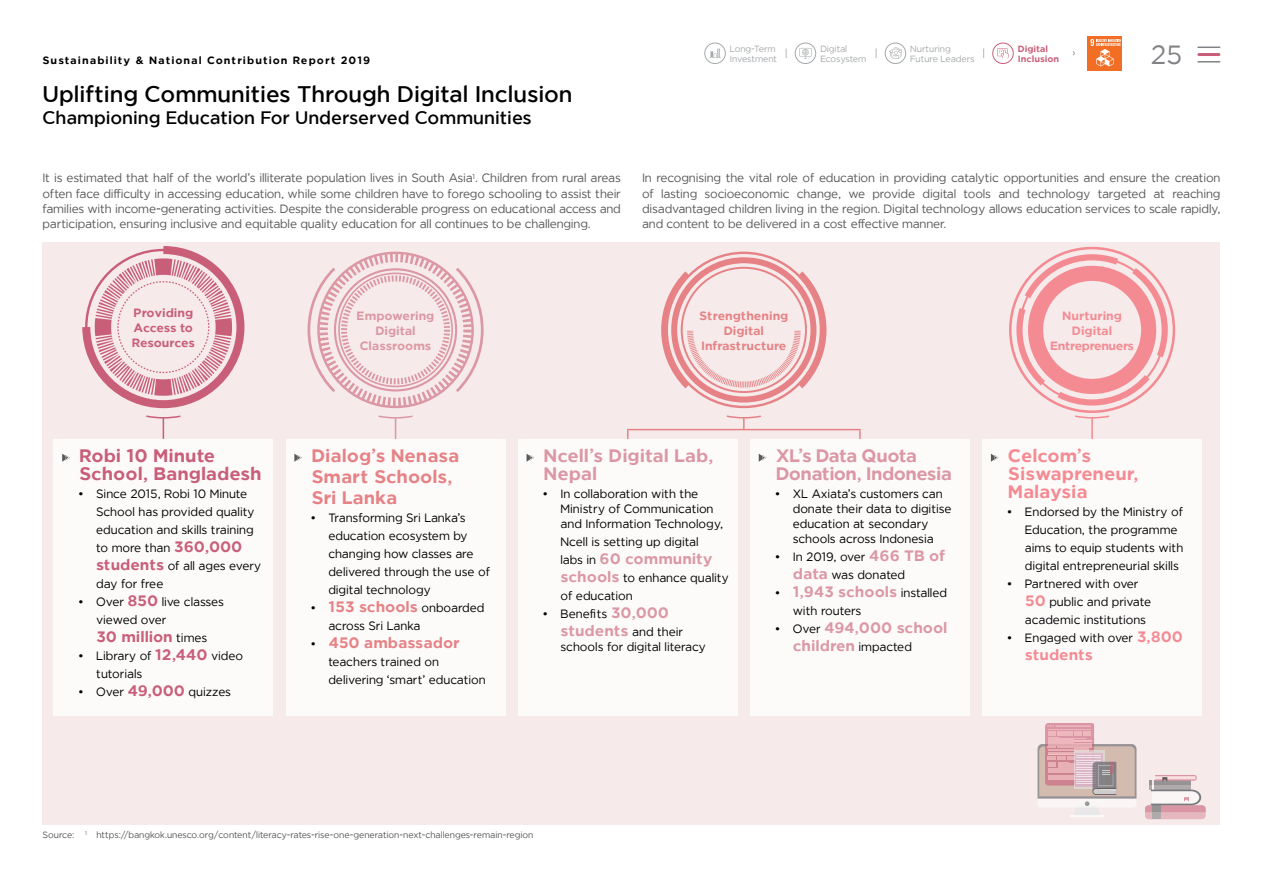
<style>
.page{position:relative;width:1263px;height:893px;background:#fff}
.page>*{position:absolute;margin:0;border:0;box-sizing:border-box;transform-origin:0 0}
.t1{font:26.25px "Axiata";color:#808285}
.t2{font:500 22.5px "Axiata";color:#000}
.t3{font:500 18px "Axiata";letter-spacing:-.005em;color:#000}
.t4{font:700 18px/21px "Axiata";color:#e68285}
.t5{font:700 18px/18px "Axiata";letter-spacing:-.03em;color:#db98a4}
.t6{font:700 18px/18px "Axiata";color:#c95e79}
.t7{font:700 18px/18px "Axiata";letter-spacing:-.005em;color:#f48b93}
.t8{font:700 18px/18px "Axiata";color:#db98a4}
.t9{font:700 15px/18px "Axiata";color:#db98a4}
.t10{font:700 15px "Axiata";color:#c95e79}
.t11{font:700 15px "Axiata";letter-spacing:-.005em;color:#e68285}
.t12{font:700 15px "Axiata";letter-spacing:-.005em;color:#f48b93}
.t13{font:12px/18px "Axiata";letter-spacing:-.005em;color:#000}
.t14{font:12px/15px "Axiata";letter-spacing:-.015em;color:#58595b;text-align:justify}
.t15{font:700 12px/15px "Axiata";letter-spacing:-.005em;color:#e68285;text-align:center}
.t16{font:700 12px/15px "Axiata";letter-spacing:-.02em;color:#f48b93;text-align:center}
.t17{font:700 12px/15px "Axiata";color:#db98a4;text-align:center}
.t18{font:700 12px/15px "Axiata";letter-spacing:-.025em;color:#c95e79}
.t19{font:700 10.5px "Axiata";letter-spacing:.1em;color:#000}
.t20{font:9px "Axiata";letter-spacing:-.005em;color:#58595b}
.t21{font:9px/10.5px "Axiata";letter-spacing:-.01em;color:#a5a9ab}
.t22{font:700 9px/10.5px "Axiata";color:#c95e79}
.s1{font-weight:700;font-size:15px;color:#c95e79}
.s2{font-weight:400;font-size:12px;color:#000}
.s3{font-weight:700;font-size:15px;color:#e68285}
.s4{font-weight:700;font-size:15px;color:#db98a4}
.s5{font-weight:700;font-size:15px;color:#f48b93}
</style>
<div class="page">
<hr style="left:1199px;top:53px;width:20px;height:3px;background:#c95e79">
<svg style="left:1198px;top:47px;width:22px;height:1px"></svg>
<hr style="left:1198px;top:61px;width:22px;height:2px;background:#808285">
<div style="left:43px;top:242px;width:1177px;height:583px;background:#f6eaea"></div>
<div style="left:1145px;top:805px;width:61px;height:14px;background:#e5b8c0;border-radius:4px"></div>
<div style="left:1152px;top:805px;width:8px;height:14px;background:#afabad"></div>
<svg style="left:1145px;top:775px;width:61px;height:37px"></svg>
<svg style="left:1037px;top:723px;width:99px;height:94px"></svg>
<div style="left:704px;top:43px;width:22px;height:21px;border:1px solid #a5a9ab;border-radius:50%"></div>
<svg style="left:709px;top:49px;width:12px;height:9px"></svg>
<div style="left:795px;top:43px;width:21px;height:21px;border:1px solid #a5a9ab;border-radius:50%"></div>
<svg style="left:799px;top:48px;width:13px;height:11px"></svg>
<div style="left:992px;top:43px;width:22px;height:21px;border:1px solid #c95e79;border-radius:50%"></div>
<svg style="left:997px;top:48px;width:11px;height:10px"></svg>
<div style="left:885px;top:43px;width:21px;height:21px;border:1px solid #a5a9ab;border-radius:50%"></div>
<svg style="left:889px;top:48px;width:13px;height:11px"></svg>
<div style="left:1088px;top:36px;width:34px;height:34px;background:#f26e24"></div>
<svg style="left:1090px;top:39px;width:31px;height:27px"></svg>
<svg style="left:661px;top:252px;width:165px;height:156px"></svg>
<svg style="left:82px;top:246px;width:163px;height:193px"></svg>
<svg style="left:725px;top:415px;width:38px;height:14px"></svg>
<hr style="left:627px;top:429px;width:234px;height:1px;background:#e68285">
<svg style="left:859px;top:430px;width:2px;height:9px"></svg>
<div style="left:54px;top:439px;width:219px;height:276px;background:#fff"></div>
<svg style="left:62px;top:454px;width:8px;height:8px"></svg>
<svg style="left:307px;top:252px;width:177px;height:156px"></svg>
<svg style="left:378px;top:415px;width:35px;height:24px"></svg>
<div style="left:286px;top:439px;width:219px;height:276px;background:#fff"></div>
<svg style="left:294px;top:454px;width:8px;height:8px"></svg>
<svg style="left:1009px;top:247px;width:166px;height:172px"></svg>
<hr style="left:1091px;top:418px;width:2px;height:21px;background:#f48b93">
<div style="left:982px;top:439px;width:220px;height:276px;background:#fff"></div>
<svg style="left:991px;top:454px;width:8px;height:8px"></svg>
<div style="left:518px;top:439px;width:219px;height:276px;background:#fff"></div>
<svg style="left:526px;top:454px;width:8px;height:8px"></svg>
<div style="left:750px;top:439px;width:220px;height:276px;background:#fff"></div>
<svg style="left:759px;top:454px;width:7px;height:8px"></svg>
<p class="t19" style="left:43px;top:53px;width:329px">Sustainability &amp; National Contribution Report 2019</p>
<h1 class="t1" style="left:1150px;top:39px;width:33px">25</h1>
<p class="t21" style="left:730px;top:43px;width:49px">Long-Term<br>Investment</p>
<p class="t21" style="left:820px;top:43px;width:47px">Digital<br>Ecosystem</p>
<p class="t22" style="left:1018px;top:43px;width:43px">Digital<br>Inclusion</p>
<p class="t21" style="left:910px;top:43px;width:66px">Nurturing<br>Future Leaders</p>
<h2 class="t2" style="left:43px;top:79px;width:531px">Uplifting Communities Through Digital Inclusion</h2>
<h3 class="t3" style="left:43px;top:106px;width:491px">Championing Education For Underserved Communities</h3>
<p class="t14" style="left:43px;top:170px;width:580px">It is estimated that half of the world’s illiterate population lives in South Asia<sup>1</sup>. Children from rural areas often face difficulty in accessing education, while some children have to forego schooling to assist their families with income-generating activities. Despite the considerable progress on educational access and participation, ensuring inclusive and equitable quality education for all continues to be challenging.</p>
<p class="t14" style="left:642px;top:170px;width:580px">In recognising the vital role of education in providing catalytic opportunities and ensure the creation of lasting socioeconomic change, we provide digital tools and technology targeted at reaching disadvantaged children living in the region. Digital technology allows education services to scale rapidly, and content to be delivered in a cost effective manner.</p>
<p class="t18" style="left:132px;top:305px;width:65px">Providing<br>Access to<br>Resources</p>
<p class="t15" style="left:699px;top:307px;width:91px">Strengthening<br>Digital<br>Infrastructure</p>
<p class="t17" style="left:357px;top:307px;width:79px">Empowering<br>Digital<br>Classrooms</p>
<h3 class="t6" style="left:79px;top:446px;width:184px">Robi 10 Minute<br>School, Bangladesh</h3>
<p class="t13" style="left:96px;top:484px;width:167px;text-indent:-17px">• Since 2015, Robi 10 Minute<br>School has provided quality education and skills training to more than <span class="s1">360,000 students</span> of all ages every day for free</p>
<p class="t13" style="left:96px;top:592px;width:129px;text-indent:-17px">• Over <span class="s1">850</span> live classes viewed over</p>
<p class="t10" style="left:96px;top:627px;width:112px">30 million <span class="s2">times</span></p>
<p class="t13" style="left:96px;top:646px;width:149px;text-indent:-17px">• Library of <span class="s1">12,440</span> video tutorials</p>
<p class="t13" style="left:79px;top:682px;width:153px">• Over <span class="s1">49,000</span> quizzes</p>
<h3 class="t4" style="left:311px;top:444px;width:150px">Dialog’s Nenasa<br>Smart Schools,<br>Sri Lanka</h3>
<p class="t13" style="left:328px;top:508px;width:163px;text-indent:-17px">• Transforming Sri Lanka’s education ecosystem by changing how classes are delivered through the use of digital technology</p>
<p class="t13" style="left:328px;top:598px;width:158px;text-indent:-17px">• <span class="s3">153 schools</span> onboarded across Sri Lanka</p>
<p class="t11" style="left:311px;top:633px;width:150px"><span class="s2">•</span> 450 ambassador</p>
<p class="t13" style="left:328px;top:652px;width:159px">teachers trained on delivering ‘smart’ education</p>
<h3 class="t8" style="left:543px;top:446px;width:171px">Ncell’s Digital Lab,<br>Nepal</h3>
<p class="t13" style="left:560px;top:486px;width:164px;line-height:15px;text-indent:-17px">• In collaboration with the<br>Ministry of Communication and Information Technology,</p>
<p class="t13" style="left:560px;top:532px;width:140px">Ncell is setting up digital</p>
<p class="t9" style="left:560px;top:549px;width:154px"><span class="s2">labs in</span> 60 community</p>
<p class="t13" style="left:560px;top:568px;width:170px"><span class="s4">schools</span> to enhance quality of education</p>
<p class="t13" style="left:543px;top:604px;width:127px">• Benefits <span class="s4">30,000</span></p>
<p class="t9" style="left:560px;top:621px;width:124px">students <span class="s2">and their</span></p>
<p class="t13" style="left:560px;top:637px;width:147px">schools for digital literacy</p>
<h3 class="t5" style="left:776px;top:446px;width:178px">XL’s Data Quota<br>Donation, Indonesia</h3>
<p class="t13" style="left:793px;top:486px;width:160px;line-height:15px;text-indent:-17px">• XL Axiata’s customers can donate their data to digitise education at secondary schools across Indonesia</p>
<p class="t13" style="left:793px;top:547px;width:154px;text-indent:-17px">• In 2019, over <span class="s4">466 TB of data</span> was donated</p>
<p class="t9" style="left:776px;top:582px;width:173px"><span class="s2">•</span> 1,943 schools <span class="s2">installed</span></p>
<p class="t13" style="left:793px;top:601px;width:70px">with routers</p>
<p class="t9" style="left:793px;top:618px;width:156px;text-indent:-17px"><span class="s2">• Over</span> 494,000 school children <span class="s2">impacted</span></p>
<p class="t20" style="left:43px;top:829px;width:492px">Source: <sup>1</sup> https://bangkok.unesco.org/content/literacy-rates-rise-one-generation-next-challenges-remain-region</p>
<p class="t16" style="left:1050px;top:307px;width:86px">Nurturing<br>Digital<br>Entreprenuers</p>
<h3 class="t7" style="left:1008px;top:446px;width:132px">Celcom’s<br>Siswapreneur,<br>Malaysia</h3>
<p class="t13" style="left:1025px;top:502px;width:160px;text-indent:-17px">• Endorsed by the Ministry of<br>Education, the programme aims to equip students with digital entrepreneurial skills</p>
<p class="t13" style="left:1025px;top:574px;width:128px;text-indent:-17px">• Partnered with over<br><span class="s5">50</span> public and private academic institutions</p>
<p class="t13" style="left:1008px;top:628px;width:177px">• Engaged with over <span class="s5">3,800</span></p>
<p class="t12" style="left:1025px;top:645px;width:70px">students</p>
</div>
